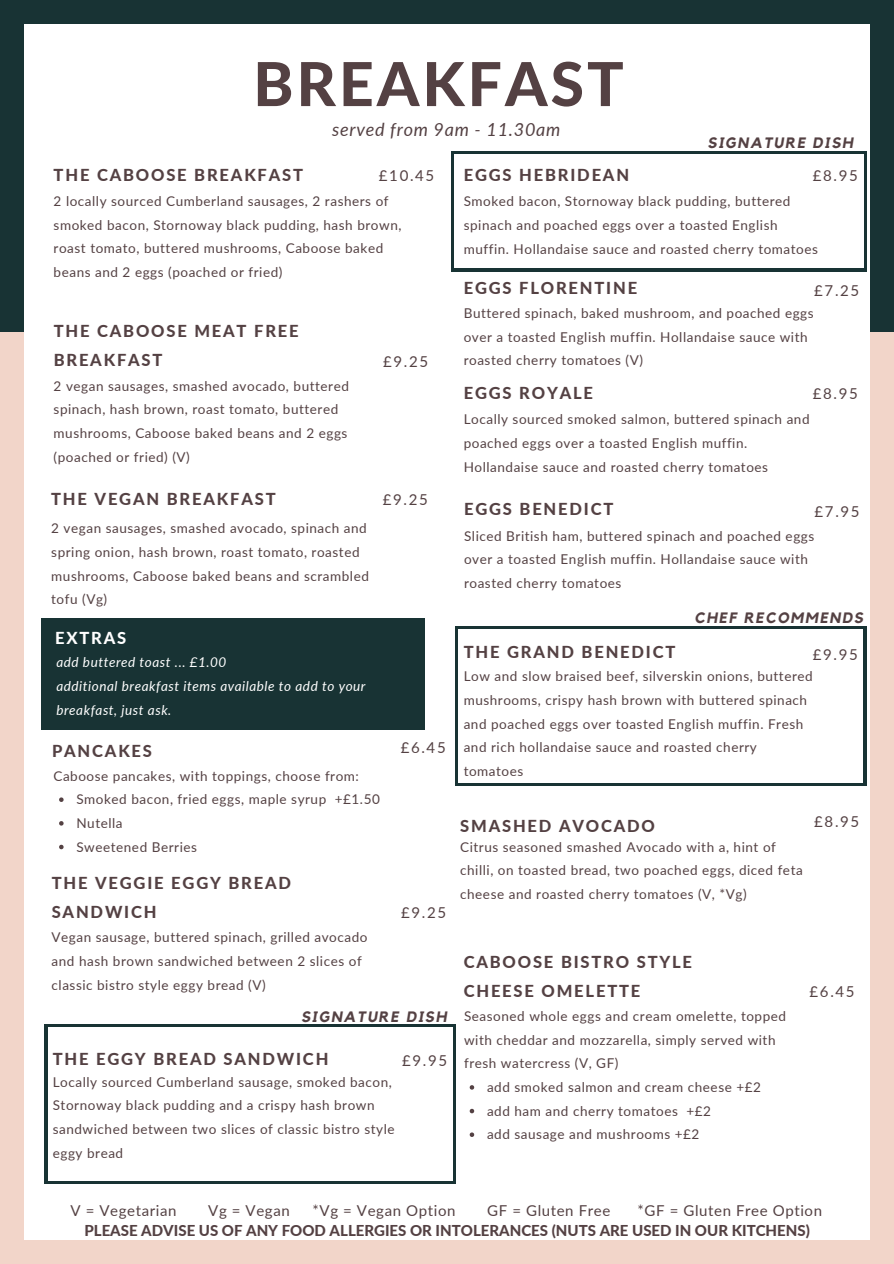
<style>
.page{position:relative;width:894px;height:1264px;background:#fff}
.page>*{position:absolute;margin:0;border:0;box-sizing:border-box;transform-origin:0 0}
.t1{font:800 60.6px "Lato";letter-spacing:.05em;color:#544143}
.t2{font:italic 18px "Lato";letter-spacing:.04em;color:#544143}
.t3{font:800 16.5px/29.2px "Lato";letter-spacing:.11em;color:#544143}
.t4{font:800 16.5px "Lato";letter-spacing:.11em;color:#fff}
.t5{font:15px "Lato";letter-spacing:.04em;color:#544143}
.t6{font:800 15px "Lato";color:#544143}
.t7{font:italic 700 15px "Kollektif";letter-spacing:.11em;color:#544143}
.t8{font:13.5px/23.7px "Lato";letter-spacing:.04em;color:#544143}
.t9{font:italic 13.5px/23.7px "Lato";letter-spacing:.04em;color:#fff}
</style>
<div class="page">
<div style="left:0;top:276px;width:893px;height:987px;background:#f2d5c9"></div>
<div style="left:0;top:0;width:893px;height:331px;background:#183334"></div>
<div style="left:25px;top:24px;width:844px;height:1215px;background:#fff"></div>
<div style="left:450px;top:151px;width:416px;height:120px;background:#183334"></div>
<div style="left:454px;top:154px;width:409px;height:114px;background:#fff"></div>
<svg style="left:44px;top:1024px;width:411px;height:160px;background:#384f50"></svg>
<div style="left:48px;top:1027px;width:404px;height:153px;background:#fff"></div>
<svg style="left:59px;top:797px;width:5px;height:5px"></svg>
<svg style="left:59px;top:821px;width:5px;height:4px"></svg>
<svg style="left:59px;top:844px;width:5px;height:5px"></svg>
<svg style="left:455px;top:626px;width:411px;height:160px;background:#304849"></svg>
<div style="left:458px;top:629px;width:405px;height:153px;background:#fff"></div>
<svg style="left:469px;top:1085px;width:5px;height:4px"></svg>
<svg style="left:469px;top:1108px;width:5px;height:5px"></svg>
<svg style="left:469px;top:1132px;width:5px;height:4px"></svg>
<div style="left:41px;top:618px;width:383px;height:112px;background:#183334"></div>
<p class="t1" style="left:253px;top:46px;width:372px">BREAKFAST</p>
<p class="t2" style="left:332px;top:118px;width:229px">served from 9am - 11.30am</p>
<p class="t7" style="left:707px;top:136px;width:147px">SIGNATURE DISH</p>
<p class="t3" style="left:54px;top:159px;width:251px">THE CABOOSE BREAKFAST</p>
<p class="t5" style="left:379px;top:166px;width:57px">£10.45</p>
<p class="t8" style="left:54px;top:189px;width:349px">2 locally sourced Cumberland sausages, 2 rashers of smoked bacon, Stornoway black pudding, hash brown, roast tomato, buttered mushrooms, Caboose baked beans and 2 eggs (poached or fried)</p>
<p class="t3" style="left:54px;top:316px;width:246px">THE CABOOSE MEAT FREE<br>BREAKFAST</p>
<p class="t8" style="left:54px;top:373px;width:297px">2 vegan sausages, smashed avocado, buttered spinach, hash brown, roast tomato, buttered mushrooms, Caboose baked beans and 2 eggs (poached or fried) (V)</p>
<p class="t5" style="left:383px;top:352px;width:46px">£9.25</p>
<p class="t3" style="left:51px;top:484px;width:226px">THE VEGAN BREAKFAST</p>
<p class="t5" style="left:382px;top:490px;width:46px">£9.25</p>
<p class="t8" style="left:51px;top:516px;width:319px">2 vegan sausages, smashed avocado, spinach and spring onion, hash brown, roast tomato, roasted mushrooms, Caboose baked beans and scrambled tofu (Vg)</p>
<p class="t4" style="left:55px;top:628px;width:73px">EXTRAS</p>
<p class="t9" style="left:56px;top:650px;width:171px">add buttered toast ... £1.00</p>
<p class="t9" style="left:56px;top:674px;width:310px">additional breakfast items available to add to your breakfast, just ask.</p>
<p class="t3" style="left:52px;top:735px;width:101px">PANCAKES</p>
<p class="t5" style="left:400px;top:738px;width:46px">£6.45</p>
<p class="t8" style="left:53px;top:763px;width:307px">Caboose pancakes, with toppings, choose from:</p>
<p class="t8" style="left:76px;top:787px;width:305px">Smoked bacon, fried eggs, maple syrup +£1.50</p>
<p class="t8" style="left:76px;top:810px;width:48px">Nutella</p>
<p class="t8" style="left:76px;top:834px;width:122px">Sweetened Berries</p>
<p class="t3" style="left:52px;top:867px;width:241px">THE VEGGIE EGGY BREAD<br>SANDWICH</p>
<p class="t8" style="left:52px;top:925px;width:317px">Vegan sausage, buttered spinach, grilled avocado and hash brown sandwiched between 2 slices of classic bistro style eggy bread (V)</p>
<p class="t5" style="left:401px;top:903px;width:46px">£9.25</p>
<p class="t7" style="left:301px;top:1009px;width:147px">SIGNATURE DISH</p>
<p class="t3" style="left:53px;top:1043px;width:277px">THE EGGY BREAD SANDWICH</p>
<p class="t5" style="left:402px;top:1051px;width:46px">£9.95</p>
<p class="t8" style="left:53px;top:1069px;width:343px">Locally sourced Cumberland sausage, smoked bacon, Stornoway black pudding and a crispy hash brown sandwiched between two slices of classic bistro style eggy bread</p>
<p class="t3" style="left:463px;top:160px;width:167px">EGGS HEBRIDEAN</p>
<p class="t5" style="left:812px;top:166px;width:46px">£8.95</p>
<p class="t8" style="left:463px;top:189px;width:356px">Smoked bacon, Stornoway black pudding, buttered spinach and poached eggs over a toasted English muffin. Hollandaise sauce and roasted cherry tomatoes</p>
<p class="t3" style="left:463px;top:273px;width:175px">EGGS FLORENTINE</p>
<p class="t5" style="left:814px;top:281px;width:46px">£7.25</p>
<p class="t8" style="left:463px;top:301px;width:351px">Buttered spinach, baked mushroom, and poached eggs over a toasted English muffin. Hollandaise sauce with roasted cherry tomatoes (V)</p>
<p class="t3" style="left:463px;top:378px;width:131px">EGGS ROYALE</p>
<p class="t5" style="left:812px;top:384px;width:46px">£8.95</p>
<p class="t8" style="left:463px;top:407px;width:347px">Locally sourced smoked salmon, buttered spinach and poached eggs over a toasted English muffin.<br>Hollandaise sauce and roasted cherry tomatoes</p>
<p class="t3" style="left:464px;top:494px;width:151px">EGGS BENEDICT</p>
<p class="t5" style="left:814px;top:502px;width:46px">£7.95</p>
<p class="t8" style="left:464px;top:523px;width:351px">Sliced British ham, buttered spinach and poached eggs over a toasted English muffin. Hollandaise sauce with roasted cherry tomatoes</p>
<p class="t7" style="left:694px;top:611px;width:170px">CHEF RECOMMENDS</p>
<p class="t3" style="left:463px;top:637px;width:213px">THE GRAND BENEDICT</p>
<p class="t5" style="left:812px;top:644px;width:46px">£9.95</p>
<p class="t8" style="left:463px;top:664px;width:350px">Low and slow braised beef, silverskin onions, buttered mushrooms, crispy hash brown with buttered spinach and poached eggs over toasted English muffin. Fresh and rich hollandaise sauce and roasted cherry tomatoes</p>
<p class="t3" style="left:460px;top:810px;width:196px">SMASHED AVOCADO</p>
<p class="t5" style="left:814px;top:811px;width:46px">£8.95</p>
<p class="t8" style="left:460px;top:834px;width:344px">Citrus seasoned smashed Avocado with a, hint of chilli, on toasted bread, two poached eggs, diced feta cheese and roasted cherry tomatoes (V, *Vg)</p>
<p class="t3" style="left:463px;top:946px;width:230px">CABOOSE BISTRO STYLE<br>CHEESE OMELETTE</p>
<p class="t8" style="left:464px;top:1003px;width:323px">Seasoned whole eggs and cream omelette, topped with cheddar and mozzarella, simply served with fresh watercress (V, GF)</p>
<p class="t8" style="left:487px;top:1074px;width:275px">add smoked salmon and cream cheese +£2</p>
<p class="t8" style="left:487px;top:1098px;width:225px">add ham and cherry tomatoes +£2</p>
<p class="t8" style="left:487px;top:1122px;width:214px">add sausage and mushrooms +£2</p>
<p class="t5" style="left:809px;top:982px;width:46px">£6.45</p>
<p class="t5" style="left:71px;top:1200px;width:107px">V = Vegetarian</p>
<p class="t5" style="left:208px;top:1200px;width:83px">Vg = Vegan</p>
<p class="t5" style="left:312px;top:1200px;width:144px">*Vg = Vegan Option</p>
<p class="t5" style="left:487px;top:1200px;width:125px">GF = Gluten Free</p>
<p class="t5" style="left:637px;top:1200px;width:186px">*GF = Gluten Free Option</p>
<p class="t6" style="left:84px;top:1220px;width:726px">PLEASE ADVISE US OF ANY FOOD ALLERGIES OR INTOLERANCES (NUTS ARE USED IN OUR KITCHENS)</p>
</div>
